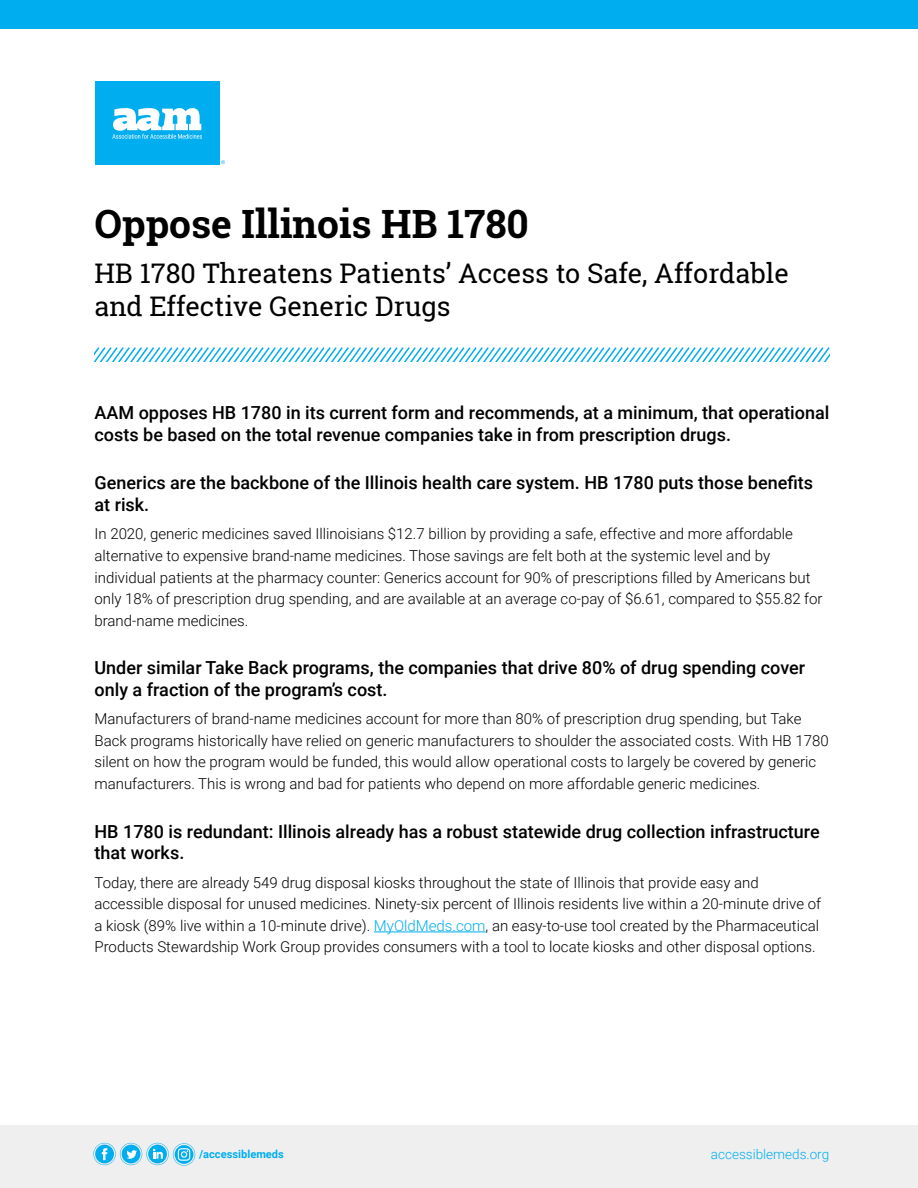
<style>
.page{position:relative;width:918px;height:1188px;background:#fff}
.page>*{position:absolute;margin:0;border:0;box-sizing:border-box;transform-origin:0 0}
.t1{font:700 39px "Roboto Slab";color:#000}
.t2{font:27px/32.4px "Roboto Slab";color:#000}
.t3{font:500 18px/21.6px "Roboto";color:#000}
.t4{font:300 15px/21.6px "Roboto";color:#000}
.t5{font:300 13.5px "Roboto";color:#00aeef}
.t6{font:700 11.1px "Roboto";color:#00aeef}
.s1{color:#00aeef}
</style>
<div class="page">
<div style="left:0;top:0;width:918px;height:29px;background:#00aeef"></div>
<div style="left:0;top:1125px;width:918px;height:63px;background:#efefef"></div>
<svg style="left:93px;top:1142px;width:102px;height:24px"></svg>
<div style="left:95px;top:81px;width:124px;height:83px;background:#00aeef"></div>
<svg style="left:112px;top:108px;width:90px;height:31px"></svg>
<svg style="left:221px;top:160px;width:4px;height:4px"></svg>
<svg style="left:94px;top:347px;width:735px;height:14px"></svg>
<hr style="left:374px;top:932px;width:112px;height:1px;background:#00aeef">
<h1 class="t1" style="left:94px;top:197px;width:436px">Oppose Illinois HB 1780</h1>
<h2 class="t2" style="left:94px;top:257px;width:696px">HB 1780 Threatens Patients’ Access to Safe, Affordable and Effective Generic Drugs</h2>
<p class="t3" style="left:94px;top:401px;width:736px">AAM opposes HB 1780 in its current form and recommends, at a minimum, that operational costs be based on the total revenue companies take in from prescription drugs.</p>
<p class="t3" style="left:94px;top:472px;width:720px">Generics are the backbone of the Illinois health care system. HB 1780 puts those benefits at risk.</p>
<p class="t4" style="left:94px;top:523px;width:730px">In 2020, generic medicines saved Illinoisians $12.7 billion by providing a safe, effective and more affordable alternative to expensive brand-name medicines. Those savings are felt both at the systemic level and by individual patients at the pharmacy counter: Generics account for 90% of prescriptions filled by Americans but only 18% of prescription drug spending, and are available at an average co-pay of $6.61, compared to $55.82 for brand-name medicines.</p>
<p class="t3" style="left:94px;top:656px;width:712px">Under similar Take Back programs, the companies that drive 80% of drug spending cover only a fraction of the program’s cost.</p>
<p class="t4" style="left:94px;top:708px;width:736px">Manufacturers of brand-name medicines account for more than 80% of prescription drug spending, but Take Back programs historically have relied on generic manufacturers to shoulder the associated costs. With HB 1780 silent on how the program would be funded, this would allow operational costs to largely be covered by generic manufacturers. This is wrong and bad for patients who depend on more affordable generic medicines.</p>
<p class="t3" style="left:94px;top:820px;width:727px">HB 1780 is redundant: Illinois already has a robust statewide drug collection infrastructure that works.</p>
<p class="t4" style="left:94px;top:871px;width:728px">Today, there are already 549 drug disposal kiosks throughout the state of Illinois that provide easy and accessible disposal for unused medicines. Ninety-six percent of Illinois residents live within a 20-minute drive of a kiosk (89% live within a 10-minute drive). <span class="s1">MyOldMeds.com</span>, an easy-to-use tool created by the Pharmaceutical Products Stewardship Work Group provides consumers with a tool to locate kiosks and other disposal options.</p>
<p class="t6" style="left:199px;top:1146px;width:86px">/accessiblemeds</p>
<p class="t5" style="left:711px;top:1145px;width:120px">accessiblemeds.org</p>
</div>
